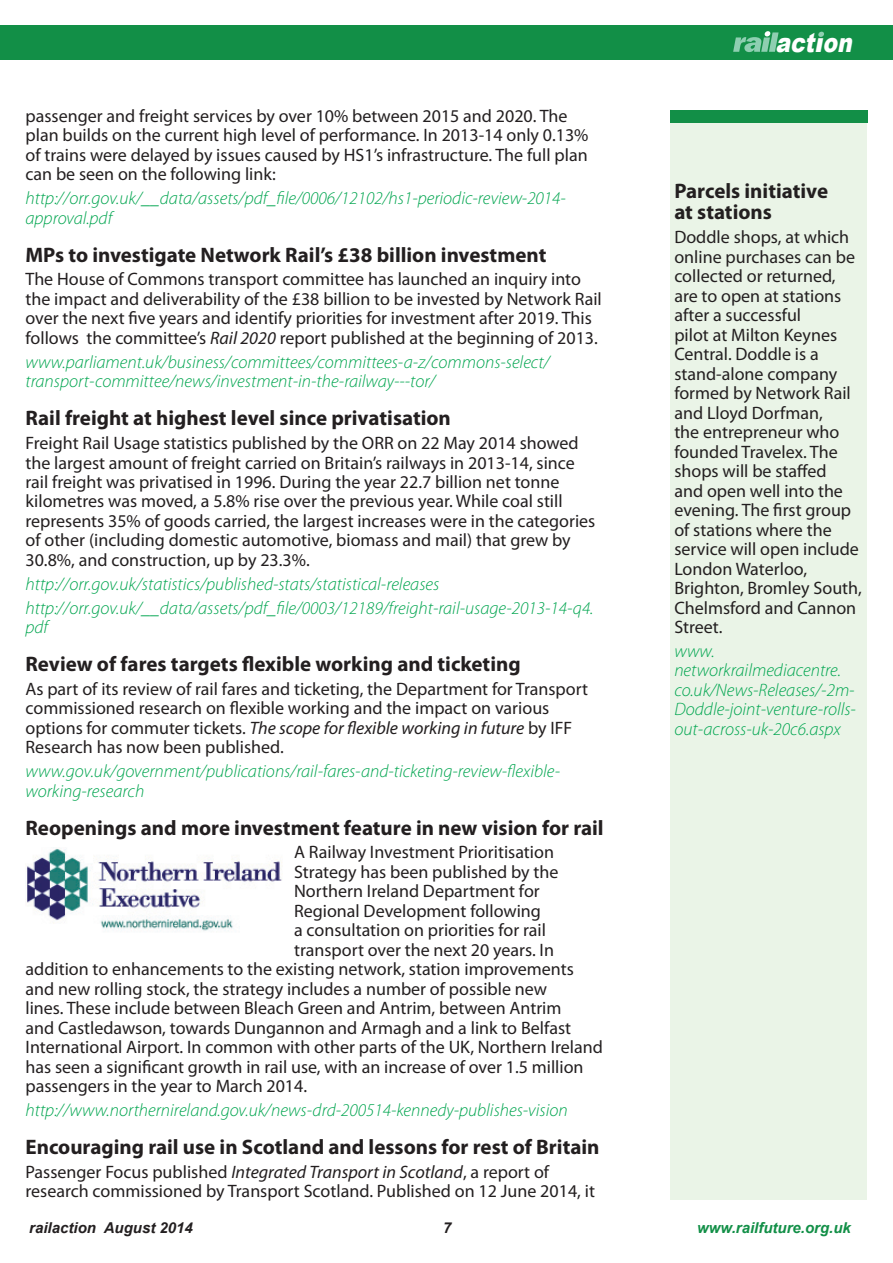
<style>
.page{position:relative;width:893px;height:1263px;background:#fff}
.page>*{position:absolute;margin:0;border:0;box-sizing:border-box;transform-origin:0 0}
.t1{font:italic 900 26.7px "Arial";color:#fff;scale:.81 1}
.t2{font:700 21px/21px "Myriad Pro";color:#231f20}
.t3{font:18px/19.5px "Myriad Pro";color:#231f20}
.t4{font:italic 300 18px/19.5px "Myriad Pro";color:#00a54f}
.t5{font:italic 700 15px "Arial";color:#231f20}
.t6{font:italic 700 15px "Arial";color:#128f47}
.s1{font-style:italic}
</style>
<div class="page">
<div style="left:0;top:26px;width:893px;height:34px;background:#128f47"></div>
<svg style="left:733px;top:31px;width:46px;height:21px"></svg>
<svg style="left:818px;top:32px;width:6px;height:5px"></svg>
<div style="left:670px;top:111px;width:197px;height:1089px;background:#eaf4e7"></div>
<div style="left:670px;top:111px;width:197px;height:12px;background:#128f47"></div>
<img style="left:25px;top:847px;width:257px;height:84px">
<p class="t3" style="left:26px;top:106px;width:565px">passenger and freight services by over 10% between 2015 and 2020. The plan builds on the current high level of performance. In 2013-14 only 0.13% of trains were delayed by issues caused by HS1’s infrastructure. The full plan can be seen on the following link:</p>
<p class="t4" style="left:26px;top:189px;width:542px">http://orr.gov.uk/__data/assets/pdf_file/0006/12102/hs1-periodic-review-2014- approval.pdf</p>
<p class="t2" style="left:26px;top:243px;width:522px">MPs to investigate Network Rail’s £38 billion investment</p>
<p class="t3" style="left:26px;top:269px;width:578px">The House of Commons transport committee has launched an inquiry into the impact and deliverability of the £38 billion to be invested by Network Rail over the next five years and identify priorities for investment after 2019. This follows the committee’s <span class="s1">Rail 2020</span> report published at the beginning of 2013.</p>
<p class="t4" style="left:26px;top:352px;width:526px">www.parliament.uk/business/committees/committees-a-z/commons-select/ transport-committee/news/investment-in-the-railway---tor/</p>
<p class="t2" style="left:26px;top:407px;width:427px">Rail freight at highest level since privatisation</p>
<p class="t3" style="left:26px;top:433px;width:571px">Freight Rail Usage statistics published by the ORR on 22 May 2014 showed the largest amount of freight carried on Britain’s railways in 2013-14, since rail freight was privatised in 1996. During the year 22.7 billion net tonne kilometres was moved, a 5.8% rise over the previous year. While coal still represents 35% of goods carried, the largest increases were in the categories of other (including domestic automotive, biomass and mail) that grew by 30.8%, and construction, up by 23.3%.</p>
<p class="t4" style="left:26px;top:572px;width:570px;line-height:23.7px">http://orr.gov.uk/statistics/published-stats/statistical-releases http://orr.gov.uk/__data/assets/pdf_file/0003/12189/freight-rail-usage-2013-14-q4.</p>
<p class="t4" style="left:26px;top:618px;width:24px">pdf</p>
<p class="t2" style="left:26px;top:653px;width:497px">Review of fares targets flexible working and ticketing</p>
<p class="t3" style="left:26px;top:679px;width:564px">As part of its review of rail fares and ticketing, the Department for Transport commissioned research on flexible working and the impact on various options for commuter tickets. <span class="s1">The scope for flexible working in future</span> by IFF Research has now been published.</p>
<p class="t4" style="left:26px;top:762px;width:536px">www.gov.uk/government/publications/rail-fares-and-ticketing-review-flexible&shy;working-research</p>
<p class="t2" style="left:26px;top:816px;width:580px">Reopenings and more investment feature in new vision for rail</p>
<p class="t3" style="left:294px;top:842px;width:261px">A Railway Investment Prioritisation</p>
<p class="t3" style="left:294px;top:862px;width:266px">Strategy has been published by the</p>
<p class="t3" style="left:294px;top:881px;width:247px">Northern Ireland Department for</p>
<p class="t3" style="left:294px;top:901px;width:248px">Regional Development following</p>
<p class="t3" style="left:294px;top:920px;width:253px">a consultation on priorities for rail</p>
<p class="t3" style="left:294px;top:940px;width:261px">transport over the next 20 years. In</p>
<p class="t3" style="left:26px;top:959px;width:550px">addition to enhancements to the existing network, station improvements</p>
<p class="t3" style="left:26px;top:979px;width:523px">and new rolling stock, the strategy includes a number of possible new</p>
<p class="t3" style="left:26px;top:998px;width:537px">lines. These include between Bleach Green and Antrim, between Antrim</p>
<p class="t3" style="left:26px;top:1018px;width:547px">and Castledawson, towards Dungannon and Armagh and a link to Belfast</p>
<p class="t3" style="left:26px;top:1037px;width:579px">International Airport. In common with other parts of the UK, Northern Ireland</p>
<p class="t3" style="left:26px;top:1057px;width:560px">has seen a significant growth in rail use, with an increase of over 1.5 million</p>
<p class="t3" style="left:26px;top:1076px;width:283px">passengers in the year to March 2014.</p>
<p class="t4" style="left:26px;top:1101px;width:544px">http://www.northernireland.gov.uk/news-drd-200514-kennedy-publishes-vision</p>
<p class="t2" style="left:26px;top:1136px;width:575px">Encouraging rail use in Scotland and lessons for rest of Britain</p>
<p class="t3" style="left:26px;top:1162px;width:571px">Passenger Focus published <span class="s1">Integrated Transport in Scotland</span>, a report of research commissioned by Transport Scotland. Published on 12 June 2014, it</p>
<h1 class="t1" style="left:775px;top:23px;width:104px">action</h1>
<p class="t2" style="left:674px;top:180px;width:155px">Parcels initiative at stations</p>
<p class="t3" style="left:674px;top:227px;width:189px">Doddle shops, at which online purchases can be collected or returned, are to open at stations after a successful<br>pilot at Milton Keynes<br>Central. Doddle is a stand-alone company formed by Network Rail and Lloyd Dorfman,<br>the entrepreneur who founded Travelex. The shops will be staffed<br>and open well into the evening. The first group of stations where the service will open include<br>London Waterloo,<br>Brighton, Bromley South,<br>Chelmsford and Cannon<br>Street.</p>
<p class="t4" style="left:674px;top:642px;width:183px">www. networkrailmediacentre. co.uk/News-Releases/-2m-<br>Doddle-joint-venture-rolls&shy;out-across-uk-20c6.aspx</p>
<p class="t5" style="left:29px;top:1218px;width:165px">railaction August 2014</p>
<p class="t5" style="left:443px;top:1218px;width:10px">7</p>
<p class="t6" style="left:697px;top:1218px;width:155px">www.railfuture.org.uk</p>
</div>
